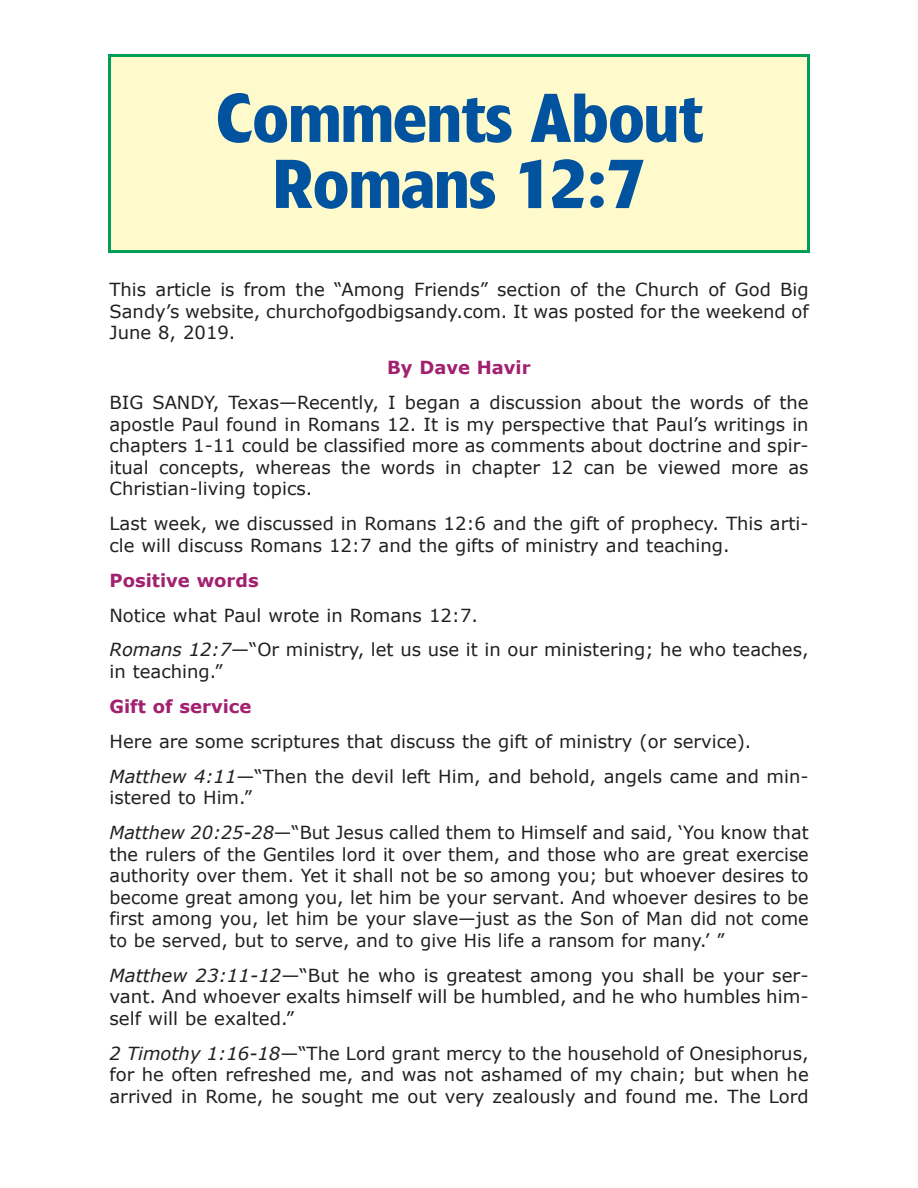
<style>
.page{position:relative;width:918px;height:1188px;background:#fff}
.page>*{position:absolute;margin:0;border:0;box-sizing:border-box;transform-origin:0 0}
.t1{font:700 64.5px/66px "Forever";color:#0153a0;text-align:center}
.t2{font:18px/21.5px "Verdana";color:#231f20;text-align:justify}
.t3{font:700 18px "Verdana";color:#a1216f}
.s1{font-style:italic}
</style>
<div class="page">
<div style="left:110px;top:56px;width:698px;height:196px;background:#fffacb"></div>
<div style="left:108px;top:54px;width:702px;height:199px;border:3px solid #009e57"></div>
<h1 class="t1" style="left:215px;top:92px;width:489px">Comments About<br>Romans 12:7</h1>
<p class="t2" style="left:110px;top:278px;width:701px">This article is from the “Among Friends” section of the Church of God Big Sandy’s website, churchofgodbigsandy.com. It was posted for the weekend of June 8, 2019.</p>
<p class="t3" style="left:387px;top:356px;width:145px">By Dave Havir</p>
<p class="t2" style="left:110px;top:391px;width:701px">BIG SANDY, Texas—Recently, I began a discussion about the words of the apostle Paul found in Romans 12. It is my perspective that Paul’s writings in chapters 1-11 could be classified more as comments about doctrine and spir&shy;itual concepts, whereas the words in chapter 12 can be viewed more as Christian-living topics.</p>
<p class="t2" style="left:110px;top:512px;width:701px">Last week, we discussed in Romans 12:6 and the gift of prophecy. This arti&shy;cle will discuss Romans 12:7 and the gifts of ministry and teaching.</p>
<p class="t3" style="left:110px;top:568px;width:151px">Positive words</p>
<p class="t2" style="left:110px;top:597px;width:701px;line-height:35px">Notice what Paul wrote in Romans 12:7.<br><span class="s1">Romans 12:7</span>—“Or ministry, let us use it in our ministering; he who teaches,</p>
<p class="t2" style="left:110px;top:660px;width:115px">in teaching.”</p>
<p class="t3" style="left:110px;top:695px;width:144px">Gift of service</p>
<p class="t2" style="left:110px;top:723px;width:701px;line-height:35px">Here are some scriptures that discuss the gift of ministry (or service).<br><span class="s1">Matthew 4:11</span>—“Then the devil left Him, and behold, angels came and min-</p>
<p class="t2" style="left:110px;top:780px;width:701px;line-height:35px">istered to Him.”<br><span class="s1">Matthew 20:25-28</span>—“But Jesus called them to Himself and said, ‘You know that</p>
<p class="t2" style="left:110px;top:843px;width:701px">the rulers of the Gentiles lord it over them, and those who are great exercise authority over them. Yet it shall not be so among you; but whoever desires to become great among you, let him be your servant. And whoever desires to be first among you, let him be your slave—just as the Son of Man did not come to be served, but to serve, and to give His life a ransom for many.’ ”</p>
<p class="t2" style="left:110px;top:964px;width:701px"><span class="s1">Matthew 23:11-12</span>—“But he who is greatest among you shall be your ser&shy;vant. And whoever exalts himself will be humbled, and he who humbles him&shy;self will be exalted.”</p>
<p class="t2" style="left:110px;top:1042px;width:701px"><span class="s1">2 Timothy 1:16-18</span>—“The Lord grant mercy to the household of Onesiphorus, for he often refreshed me, and was not ashamed of my chain; but when he arrived in Rome, he sought me out very zealously and found me. The Lord</p>
</div>
